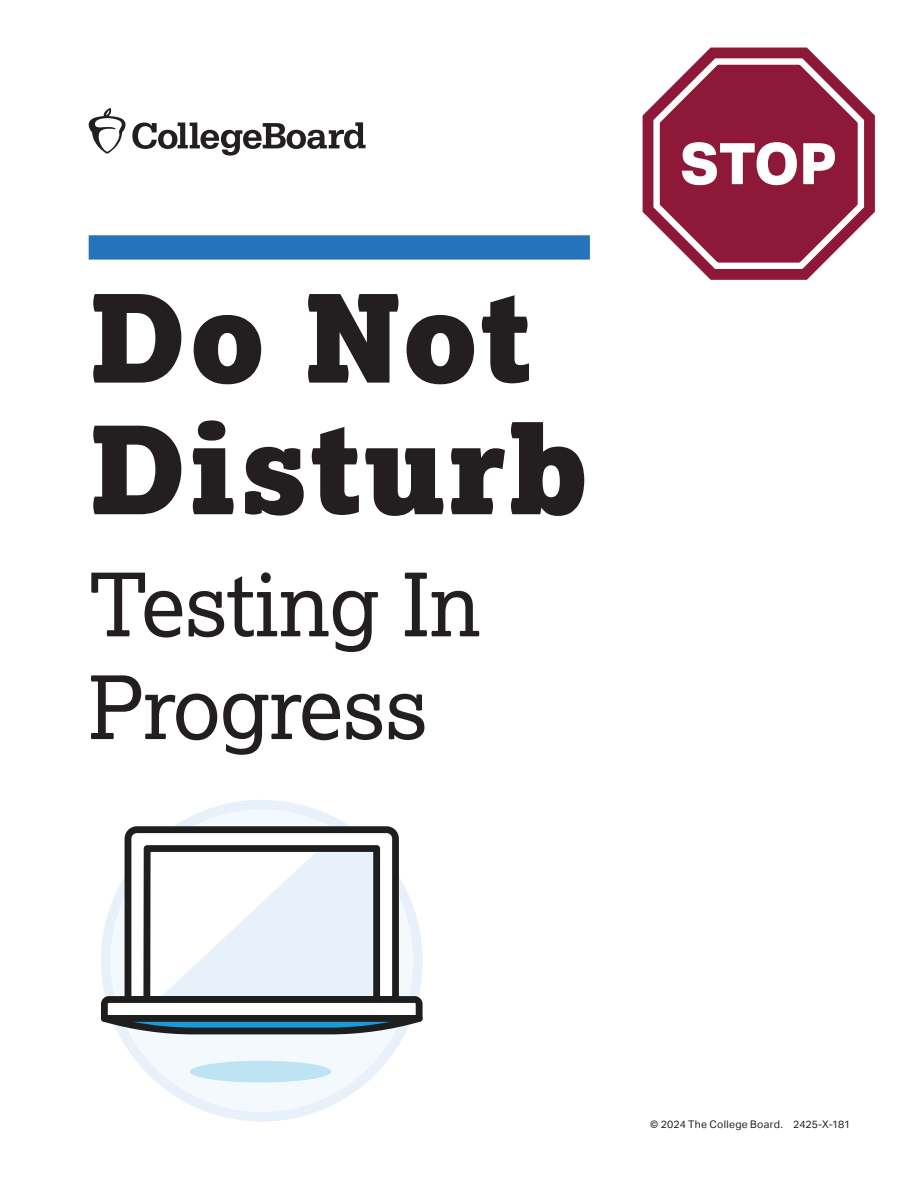
<style>
.page{position:relative;width:918px;height:1188px;background:#fff}
.page>*{position:absolute;margin:0;border:0;box-sizing:border-box;transform-origin:0 0}
.t1{font:900 121.5px/131.7px "Lexia";letter-spacing:.02em;color:#231f20}
.t2{font:87.3px/102.8px "Lexia";letter-spacing:-.01em;color:#231f20}
.t3{font:800 57.3px "Aktiv Grotesk";color:#fff}
.Body{font:10.5px "Aktiv Grotesk";letter-spacing:.025em;color:#231f20}
</style>
<div class="page">
<svg style="left:119px;top:800px;width:286px;height:322px;fill:#f4f9fd"></svg>
<div style="left:190px;top:1061px;width:141px;height:21px;background:#bee4f3;border-radius:50%"></div>
<svg style="left:125px;top:826px;width:274px;height:19px"></svg>
<svg style="left:101px;top:845px;width:322px;height:189px"></svg>
<div style="left:89px;top:235px;width:501px;height:25px;background:#2574bb"></div>
<svg style="left:89px;top:108px;width:277px;height:48px"></svg>
<svg style="left:643px;top:48px;width:232px;height:232px"></svg>
<svg style="left:650px;top:53px;width:217px;height:219px"></svg>
<p class="t1" style="left:89px;top:268px;width:502px">Do Not<br>Disturb</p>
<p class="t2" style="left:88px;top:551px;width:394px">Testing In<br>Progress</p>
<p class="t3" style="left:680px;top:131px;width:158px">STOP</p>
<p class="Body" style="left:650px;top:1118px;width:202px">© 2024 The College Board. 2425-X-181</p>
</div>
